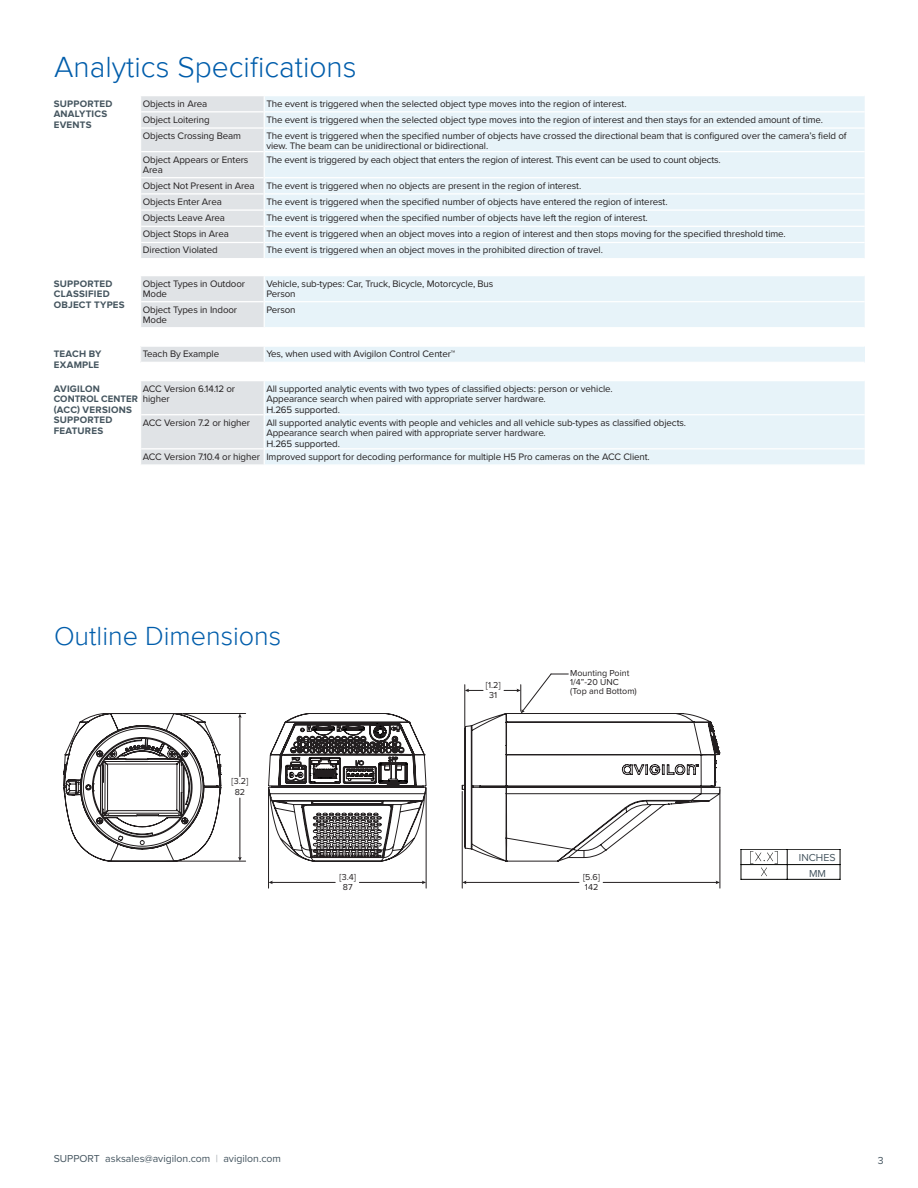
<style>
.page{position:relative;width:918px;height:1188px;background:#fff}
.page>*{position:absolute;margin:0;border:0;box-sizing:border-box;transform-origin:0 0}
.Headings{font:300 30px "Proxima Nova";color:#015dab}
.Headings-2{font:300 27px "Proxima Nova";color:#015dab}
.t1{font:10.5px "Proxima Nova";color:#455560}
.Callouts{font:10.5px "Proxima Nova";color:#45555f}
.Spec_body{font:9.75px/10.5px "Proxima Nova";letter-spacing:-.01em;color:#231f20}
.Spec_Heading{font:700 9.75px/10.5px "Proxima Nova";letter-spacing:.025em;color:#45555f}
.t2{font:9px/10.8px "Proxima Nova";color:#231f20;text-align:center}
.s1{color:#a2aaaf}
</style>
<div class="page">
<svg style="left:141px;top:276px;width:724px;height:51px;background:#e6f0f6"></svg>
<div style="left:265px;top:381px;width:600px;height:83px;background:#e7f3f9"></div>
<hr style="left:265px;top:414px;width:600px;height:1px;background:#fff">
<hr style="left:265px;top:448px;width:600px;height:1px;background:#fff">
<div style="left:141px;top:381px;width:123px;height:84px;background:#e0e3e6"></div>
<div style="left:141px;top:346px;width:123px;height:16px;background:#e0e3e6"></div>
<div style="left:264px;top:346px;width:601px;height:16px;background:#e7f3f9"></div>
<hr style="left:140px;top:345px;width:124px;height:2px;background:#fff">
<hr style="left:264px;top:345px;width:601px;height:2px;background:#fff">
<svg style="left:264px;top:347px;width:1px;height:15px"></svg>
<div style="left:265px;top:96px;width:600px;height:162px;background:#e7f3f9"></div>
<hr style="left:265px;top:111px;width:600px;height:1px;background:#fff">
<hr style="left:265px;top:127px;width:600px;height:2px;background:#fff">
<hr style="left:265px;top:151px;width:600px;height:1px;background:#fff">
<hr style="left:265px;top:177px;width:600px;height:1px;background:#fff">
<hr style="left:265px;top:193px;width:600px;height:2px;background:#fff">
<hr style="left:265px;top:209px;width:600px;height:2px;background:#fff">
<hr style="left:265px;top:226px;width:600px;height:1px;background:#fff">
<hr style="left:265px;top:242px;width:600px;height:1px;background:#fff">
<svg style="left:141px;top:96px;width:123px;height:162px;background:#e2e4e7"></svg>
<hr style="left:359px;top:882px;width:64px;height:1px;background:#231f20">
<hr style="left:271px;top:882px;width:64px;height:1px;background:#231f20">
<hr style="left:426px;top:790px;width:1px;height:98px;background:#231f20">
<hr style="left:268px;top:790px;width:1px;height:98px;background:#231f20">
<hr style="left:603px;top:882px;width:114px;height:1px;background:#231f20">
<hr style="left:465px;top:882px;width:114px;height:1px;background:#231f20">
<hr style="left:720px;top:790px;width:1px;height:98px;background:#231f20">
<hr style="left:462px;top:791px;width:1px;height:97px;background:#231f20">
<hr style="left:240px;top:798px;width:1px;height:60px;background:#231f20">
<svg style="left:238px;top:857px;width:4px;height:4px"></svg>
<hr style="left:240px;top:716px;width:1px;height:61px;background:#231f20">
<hr style="left:176px;top:861px;width:70px;height:1px;background:#231f20">
<hr style="left:183px;top:713px;width:63px;height:1px;background:#231f20">
<svg style="left:63px;top:713px;width:158px;height:149px"></svg>
<svg style="left:462px;top:673px;width:258px;height:189px"></svg>
<svg style="left:268px;top:713px;width:158px;height:149px"></svg>
<svg style="left:750px;top:851px;width:28px;height:25px"></svg>
<hr style="left:741px;top:849px;width:1px;height:30px;background:#040503">
<hr style="left:741px;top:879px;width:99px;height:1px;background:#040503">
<hr style="left:840px;top:849px;width:1px;height:30px;background:#040503">
<hr style="left:741px;top:849px;width:99px;height:1px;background:#040503">
<hr style="left:787px;top:849px;width:1px;height:30px;background:#040503">
<hr style="left:741px;top:864px;width:99px;height:1px;background:#040503">
<p class="Headings" style="left:54px;top:50px;width:304px">Analytics Specifications</p>
<p class="Spec_Heading" style="left:54px;top:98px;width:60px">SUPPORTED<br>ANALYTICS<br>EVENTS</p>
<p class="Spec_body" style="left:143px;top:98px;width:66px">Objects in Area</p>
<p class="Spec_body" style="left:266px;top:98px;width:362px">The event is triggered when the selected object type moves into the region of interest.</p>
<p class="Spec_body" style="left:143px;top:114px;width:68px">Object Loitering</p>
<p class="Spec_body" style="left:266px;top:114px;width:558px">The event is triggered when the selected object type moves into the region of interest and then stays for an extended amount of time.</p>
<p class="Spec_body" style="left:143px;top:130px;width:100px">Objects Crossing Beam</p>
<p class="Spec_body" style="left:266px;top:130px;width:582px">The event is triggered when the specified number of objects have crossed the directional beam that is configured over the camera’s field of view. The beam can be unidirectional or bidirectional.</p>
<p class="Spec_body" style="left:143px;top:154px;width:107px">Object Appears or Enters<br>Area</p>
<p class="Spec_body" style="left:266px;top:154px;width:456px">The event is triggered by each object that enters the region of interest. This event can be used to count objects.</p>
<p class="Spec_body" style="left:143px;top:180px;width:113px">Object Not Present in Area</p>
<p class="Spec_body" style="left:266px;top:180px;width:316px">The event is triggered when no objects are present in the region of interest.</p>
<p class="Spec_body" style="left:143px;top:196px;width:81px">Objects Enter Area</p>
<p class="Spec_body" style="left:266px;top:196px;width:403px">The event is triggered when the specified number of objects have entered the region of interest.</p>
<p class="Spec_body" style="left:143px;top:212px;width:84px">Objects Leave Area</p>
<p class="Spec_body" style="left:266px;top:212px;width:383px">The event is triggered when the specified number of objects have left the region of interest.</p>
<p class="Spec_body" style="left:143px;top:228px;width:88px">Object Stops in Area</p>
<p class="Spec_body" style="left:266px;top:228px;width:521px">The event is triggered when an object moves into a region of interest and then stops moving for the specified threshold time.</p>
<p class="Spec_body" style="left:143px;top:245px;width:76px">Direction Violated</p>
<p class="Spec_body" style="left:266px;top:245px;width:338px">The event is triggered when an object moves in the prohibited direction of travel.</p>
<p class="Spec_Heading" style="left:54px;top:278px;width:73px">SUPPORTED<br>CLASSIFIED<br>OBJECT TYPES</p>
<p class="Spec_body" style="left:143px;top:278px;width:104px">Object Types in Outdoor<br>Mode</p>
<p class="Spec_body" style="left:266px;top:278px;width:229px">Vehicle, sub-types: Car, Truck, Bicycle, Motorcycle, Bus</p>
<p class="Spec_body" style="left:266px;top:288px;width:31px">Person</p>
<p class="Spec_body" style="left:143px;top:304px;width:96px">Object Types in Indoor<br>Mode</p>
<p class="Spec_body" style="left:266px;top:304px;width:31px">Person</p>
<p class="Spec_Heading" style="left:54px;top:349px;width:49px">TEACH BY<br>EXAMPLE</p>
<p class="Spec_body" style="left:143px;top:348px;width:78px">Teach By Example</p>
<p class="Spec_body" style="left:266px;top:348px;width:191px">Yes, when used with Avigilon Control Center™</p>
<p class="Spec_Heading" style="left:54px;top:383px;width:86px">AVIGILON<br>CONTROL CENTER (ACC) VERSIONS<br>SUPPORTED<br>FEATURES</p>
<p class="Spec_body" style="left:143px;top:383px;width:94px">ACC Version 6.14.12 or higher</p>
<p class="Spec_body" style="left:266px;top:383px;width:348px">All supported analytic events with two types of classified objects: person or vehicle.</p>
<p class="Spec_body" style="left:266px;top:393px;width:281px">Appearance search when paired with appropriate server hardware.</p>
<p class="Spec_body" style="left:266px;top:404px;width:75px">H.265 supported.</p>
<p class="Spec_body" style="left:143px;top:417px;width:109px">ACC Version 7.2 or higher</p>
<p class="Spec_body" style="left:266px;top:417px;width:421px">All supported analytic events with people and vehicles and all vehicle sub-types as classified objects.</p>
<p class="Spec_body" style="left:266px;top:427px;width:281px">Appearance search when paired with appropriate server hardware.</p>
<p class="Spec_body" style="left:266px;top:438px;width:75px">H.265 supported.</p>
<p class="Spec_body" style="left:143px;top:451px;width:119px">ACC Version 7.10.4 or higher</p>
<p class="Spec_body" style="left:266px;top:451px;width:385px">Improved support for decoding performance for multiple H5 Pro cameras on the ACC Client.</p>
<p class="Headings-2" style="left:54px;top:621px;width:229px">Outline Dimensions</p>
<p class="t2" style="left:232px;top:776px;width:18px">[3.2]<br>82</p>
<p class="t2" style="left:340px;top:871px;width:18px">[3.4]<br>87</p>
<p class="t2" style="left:486px;top:679px;width:16px">[1.2]<br>31</p>
<p class="t2" style="left:570px;top:668px;width:68px;line-height:9px;text-align:left">Mounting Point<br>1/4”-20 UNC (Top and Bottom)</p>
<p class="t2" style="left:583px;top:871px;width:18px;text-align:left">[5.6]<br>142</p>
<p class="Callouts" style="left:799px;top:849px;width:38px">INCHES</p>
<p class="Callouts" style="left:809px;top:865px;width:18px">MM</p>
<p class="t1" style="left:54px;top:1151px;width:229px">SUPPORT asksales@avigilon.com <span class="s1">|</span> avigilon.com</p>
<p class="t1" style="left:878px;top:1152px;width:7px">3</p>
</div>
